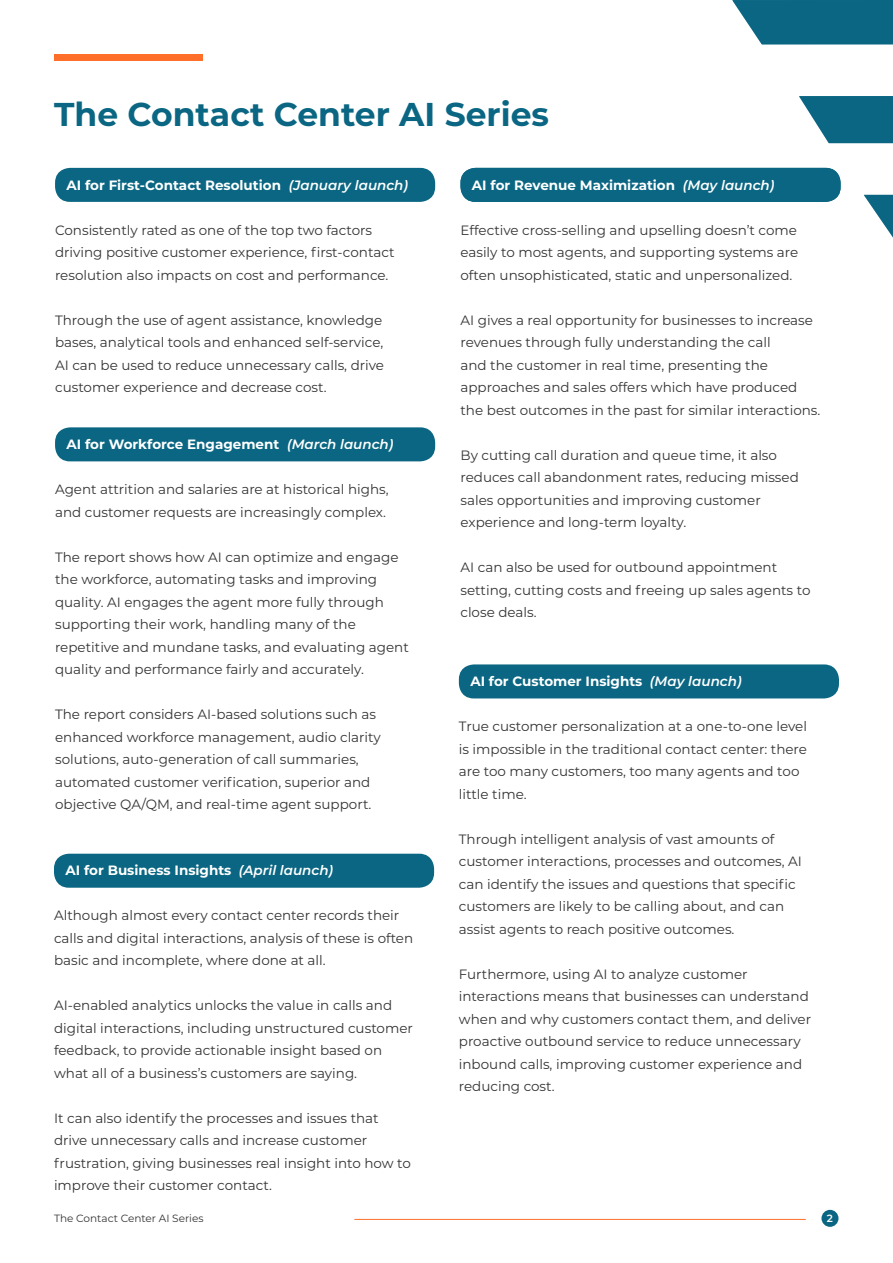
<style>
.page{position:relative;width:893px;height:1263px;background:#fff}
.page>*{position:absolute;margin:0;border:0;box-sizing:border-box;transform-origin:0 0}
.t1{font:700 33px "Montserrat";color:#0a6682}
.t2{font:13.5px/22.5px "Montserrat";color:#333}
.t3{font:700 13.5px "Montserrat";color:#fff}
.t4{font:10.5px "Montserrat";color:#333}
.t5{font:600 10.5px "Montserrat";color:#fff}
.s1{font-weight:600;font-style:italic}
</style>
<div class="page">
<svg style="left:732px;top:0;width:161px;height:45px"></svg>
<svg style="left:799px;top:96px;width:94px;height:47px"></svg>
<svg style="left:864px;top:195px;width:29px;height:43px"></svg>
<div style="left:821px;top:1210px;width:17px;height:17px;background:#0a6682;border-radius:50%"></div>
<hr style="left:354px;top:1219px;width:452px;height:1px;background:#ff6f29">
<div style="left:55px;top:168px;width:380px;height:34px;background:#0a6682;border-radius:15px"></div>
<div style="left:54px;top:54px;width:149px;height:6px;background:#ff6f29"></div>
<div style="left:54px;top:854px;width:380px;height:34px;background:#0a6682;border-radius:15px"></div>
<div style="left:55px;top:427px;width:380px;height:34px;background:#0a6682;border-radius:15px"></div>
<div style="left:460px;top:168px;width:381px;height:34px;background:#0a6682;border-radius:15px"></div>
<div style="left:459px;top:664px;width:380px;height:34px;background:#0a6682;border-radius:15px"></div>
<h1 class="t1" style="left:54px;top:90px;width:496px">The Contact Center AI Series</h1>
<p class="t3" style="left:67px;top:175px;width:343px">AI for First-Contact Resolution <span class="s1">(January launch)</span></p>
<p class="t2" style="left:55px;top:218px;width:341px">Consistently rated as one of the top two factors driving positive customer experience, first-contact resolution also impacts on cost and performance.</p>
<p class="t2" style="left:55px;top:308px;width:330px">Through the use of agent assistance, knowledge bases, analytical tools and enhanced self-service, AI can be used to reduce unnecessary calls, drive customer experience and decrease cost.</p>
<p class="t3" style="left:67px;top:434px;width:328px">AI for Workforce Engagement <span class="s1">(March launch)</span></p>
<p class="t2" style="left:55px;top:477px;width:335px">Agent attrition and salaries are at historical highs, and customer requests are increasingly complex.</p>
<p class="t2" style="left:55px;top:545px;width:355px">The report shows how AI can optimize and engage the workforce, automating tasks and improving quality. AI engages the agent more fully through supporting their work, handling many of the repetitive and mundane tasks, and evaluating agent quality and performance fairly and accurately.</p>
<p class="t2" style="left:55px;top:702px;width:327px">The report considers AI-based solutions such as enhanced workforce management, audio clarity solutions, auto-generation of call summaries, automated customer verification, superior and objective QA/QM, and real-time agent support.</p>
<p class="t3" style="left:65px;top:861px;width:269px">AI for Business Insights <span class="s1">(April launch)</span></p>
<p class="t2" style="left:54px;top:904px;width:361px">Although almost every contact center records their calls and digital interactions, analysis of these is often basic and incomplete, where done at all.</p>
<p class="t2" style="left:54px;top:994px;width:360px">AI-enabled analytics unlocks the value in calls and digital interactions, including unstructured customer feedback, to provide actionable insight based on what all of a business’s customers are saying.</p>
<p class="t2" style="left:54px;top:1106px;width:358px">It can also identify the processes and issues that drive unnecessary calls and increase customer frustration, giving businesses real insight into how to improve their customer contact.</p>
<p class="t3" style="left:472px;top:175px;width:304px">AI for Revenue Maximization <span class="s1">(May launch)</span></p>
<p class="t2" style="left:460px;top:218px;width:339px;text-align:justify">Effective cross-selling and upselling doesn’t come easily to most agents, and supporting systems are often unsophisticated, static and unpersonalized.</p>
<p class="t2" style="left:460px;top:308px;width:361px">AI gives a real opportunity for businesses to increase revenues through fully understanding the call<br>and the customer in real time, presenting the approaches and sales offers which have produced the best outcomes in the past for similar interactions.</p>
<p class="t2" style="left:460px;top:443px;width:340px">By cutting call duration and queue time, it also reduces call abandonment rates, reducing missed sales opportunities and improving customer experience and long-term loyalty.</p>
<p class="t2" style="left:460px;top:556px;width:351px">AI can also be used for outbound appointment setting, cutting costs and freeing up sales agents to close deals.</p>
<p class="t3" style="left:470px;top:672px;width:273px">AI for Customer Insights <span class="s1">(May launch)</span></p>
<p class="t2" style="left:459px;top:715px;width:350px">True customer personalization at a one-to-one level is impossible in the traditional contact center: there are too many customers, too many agents and too little time.</p>
<p class="t2" style="left:459px;top:827px;width:345px">Through intelligent analysis of vast amounts of customer interactions, processes and outcomes, AI can identify the issues and questions that specific customers are likely to be calling about, and can assist agents to reach positive outcomes.</p>
<p class="t2" style="left:459px;top:962px;width:354px">Furthermore, using AI to analyze customer interactions means that businesses can understand when and why customers contact them, and deliver proactive outbound service to reduce unnecessary inbound calls, improving customer experience and reducing cost.</p>
<p class="t4" style="left:54px;top:1211px;width:151px">The Contact Center AI Series</p>
<p class="t5" style="left:827px;top:1211px;width:8px">2</p>
</div>
